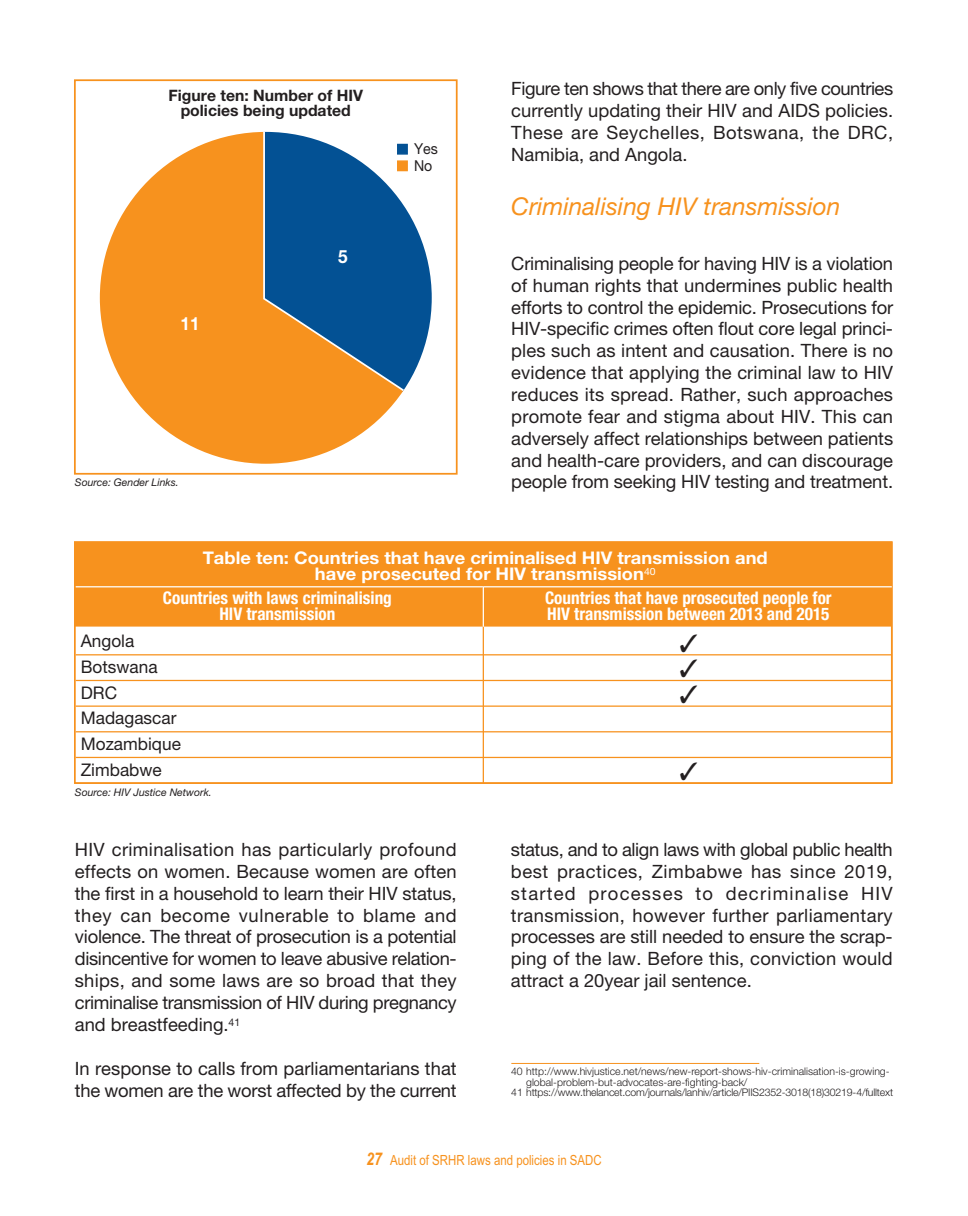
<style>
.page{position:relative;width:968px;height:1216px;background:#fff}
.page>*{position:absolute;margin:0;border:0;box-sizing:border-box;transform-origin:0 0}
.t1{font:24.85px/25.7px "Zapf Dingbats ITC";color:#231f20;text-align:justify}
.t2{font:italic 24.5px "Helvetica Neue";color:#f7921e}
.t3{font:18.38px/21.9px "Helvetica Neue";color:#231f20;text-align:justify}
.t4{font:700 18.2px "Helvetica Neue";color:#fff;scale:.94 1}
.t5{font:700 condensed 17.32px/15.8px "Helvetica Neue";color:#fff;text-align:center}
.t6{font:700 17.32px/15.8px "Helvetica Neue";color:#fff;text-align:center;scale:1.05 1}
.t7{font:17.32px/25.7px "Helvetica Neue";color:#231f20}
.t8{font:700 15.75px/15.8px "Helvetica Neue";color:#231f20;text-align:center}
.t9{font:15.05px/16.4px "Helvetica Neue";color:#231f20;scale:.94 1}
.t10{font:14px "Arial Narrow";color:#f7921e}
.t11{font:300 10.5px "Helvetica Neue";color:#231f20}
.t12{font:italic 10.5px "Helvetica Neue";color:#231f20}
.s1{font-weight:700;font-style:italic;font-size:17.5px}
</style>
<div class="page">
<div style="left:75px;top:542px;width:816px;height:83px;background:#f7921e"></div>
<div style="left:74px;top:541px;width:818px;height:243px;border:2px solid #f7921e"></div>
<hr style="left:75px;top:625px;width:816px;height:1px;background:#f7921e">
<hr style="left:891px;top:542px;width:1px;height:241px;background:#f7921e">
<hr style="left:76px;top:654px;width:815px;height:1px;background:#f7921e">
<hr style="left:76px;top:679px;width:815px;height:2px;background:#f7921e">
<hr style="left:76px;top:705px;width:815px;height:1px;background:#f7921e">
<hr style="left:76px;top:731px;width:815px;height:1px;background:#f7921e">
<hr style="left:76px;top:756px;width:815px;height:2px;background:#f7921e">
<hr style="left:76px;top:586px;width:815px;height:1px;background:#fff">
<hr style="left:482px;top:586px;width:2px;height:197px;background:#f7921e">
<hr style="left:482px;top:586px;width:2px;height:40px;background:#fff">
<hr style="left:511px;top:1062px;width:248px;height:1px;background:#f7921e">
<svg style="left:100px;top:132px;width:331px;height:331px;fill:#f7921e"></svg>
<div style="left:397px;top:144px;width:11px;height:11px;background:#035194;border:1px solid #035194"></div>
<div style="left:397px;top:160px;width:11px;height:11px;background:#f7921e;border:1px solid #f7921e"></div>
<div style="left:74px;top:79px;width:383px;height:395px;border:2px solid #f7921e"></div>
<p class="t8" style="left:168px;top:89px;width:196px">Figure ten: Number of HIV policies being updated</p>
<p class="t4" style="left:180px;top:317px;width:22px">11</p>
<p class="t4" style="left:338px;top:249px;width:12px">5</p>
<p class="t9" style="left:414px;top:142px;width:27px">Yes<br>No</p>
<p class="t12" style="left:75px;top:478px;width:105px">Source: Gender Links.</p>
<p class="t3" style="left:511px;top:79px;width:383px">Figure ten shows that there are only five countries currently updating their HIV and AIDS policies.<br>These are Seychelles, Botswana, the DRC, Namibia, and Angola.</p>
<h2 class="t2" style="left:511px;top:198px;width:331px">Criminalising HIV transmission</h2>
<p class="t3" style="left:511px;top:254px;width:383px">Criminalising people for having HIV is a violation of human rights that undermines public health efforts to control the epidemic. Prosecutions for HIV-specific crimes often flout core legal princi&shy;ples such as intent and causation. There is no evidence that applying the criminal law to HIV reduces its spread. Rather, such approaches promote fear and stigma about HIV. This can adversely affect relationships between patients and health-care providers, and can discourage people from seeking HIV testing and treatment.</p>
<p class="t6" style="left:203px;top:551px;width:539px">Table ten: Countries that have criminalised HIV transmission and have prosecuted for HIV transmission<sup>40</sup></p>
<p class="t5" style="left:163px;top:591px;width:230px">Countries with laws criminalising<br>HIV transmission</p>
<p class="t7" style="left:81px;top:630px;width:102px">Angola<br>Botswana<br>DRC<br>Madagascar<br>Mozambique<br>Zimbabwe</p>
<p class="t12" style="left:75px;top:788px;width:138px">Source: HIV Justice Network.</p>
<p class="t3" style="left:75px;top:840px;width:383px">HIV criminalisation has particularly profound effects on women. Because women are often the first in a household to learn their HIV status, they can become vulnerable to blame and violence. The threat of prosecution is a potential disincentive for women to leave abusive relation&shy;ships, and some laws are so broad that they criminalise transmission of HIV during pregnancy and breastfeeding.<sup>41</sup></p>
<p class="t3" style="left:75px;top:1059px;width:383px">In response to calls from parliamentarians that the women are the worst affected by the current</p>
<p class="t5" style="left:545px;top:591px;width:288px;text-align:left">Countries that have prosecuted people for<br>HIV transmission between 2013 and 2015</p>
<h1 class="t1" style="left:679px;top:631px;width:20px">✓ ✓ ✓</h1>
<p class="t3" style="left:511px;top:840px;width:383px">status, and to align laws with global public health best practices, Zimbabwe has since 2019, started processes to decriminalise HIV transmission, however further parliamentary processes are still needed to ensure the scrap&shy;ping of the law. Before this, conviction would attract a 20year jail sentence.</p>
<p class="t11" style="left:511px;top:1067px;width:380px">40 http://www.hivjustice.net/news/new-report-shows-hiv-criminalisation-is-growing-</p>
<p class="t11" style="left:526px;top:1078px;width:223px">global-problem-but-advocates-are-fighting-back/</p>
<p class="t11" style="left:511px;top:1088px;width:383px">41 https://www.thelancet.com/journals/lanhiv/article/PIIS2352-3018(18)30219-4/fulltext</p>
<p class="t10" style="left:366px;top:1154px;width:237px"><span class="s1">27</span> Audit of SRHR laws and policies in SADC</p>
</div>
